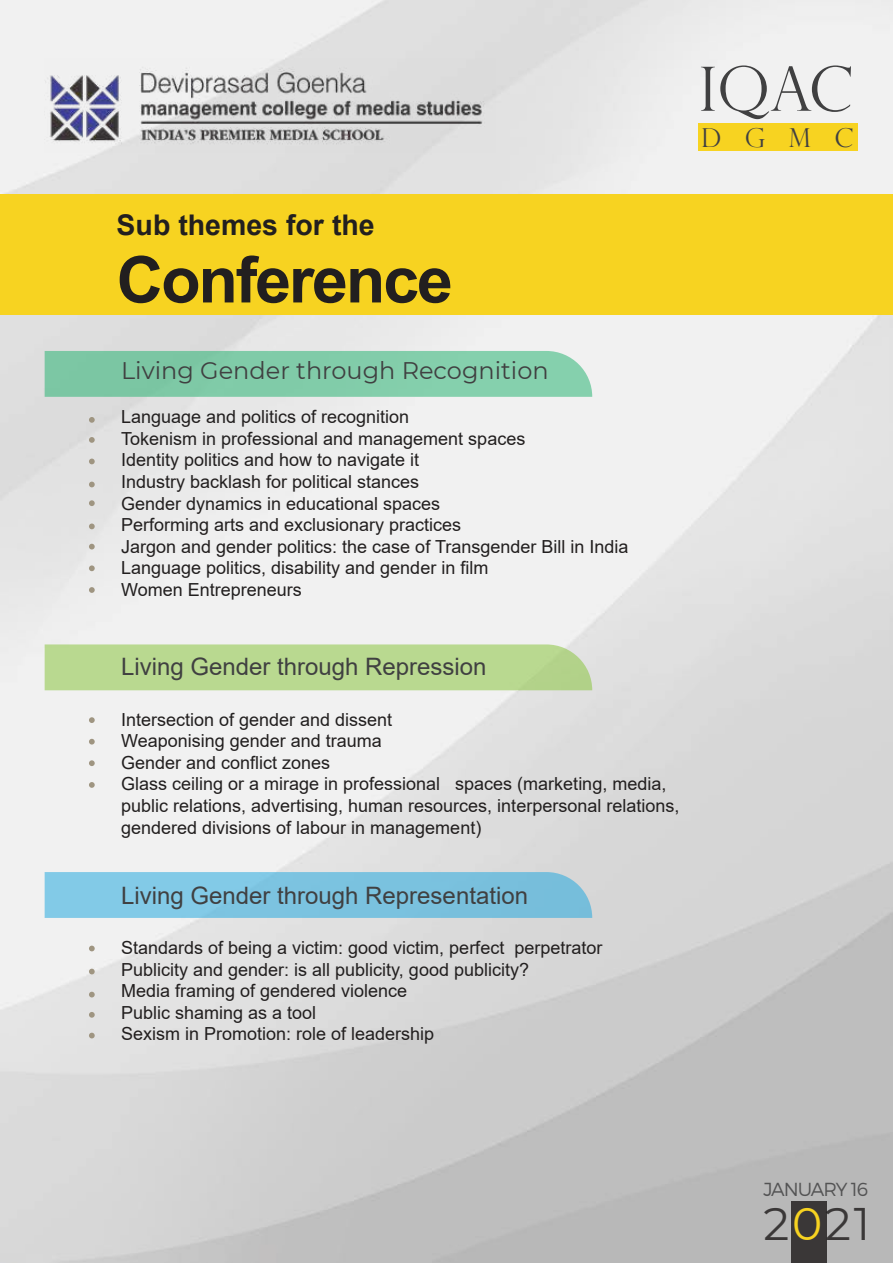
<style>
.page{position:relative;width:893px;height:1263px;background:#fff}
.page>*{position:absolute;margin:0;border:0;box-sizing:border-box;transform-origin:0 0}
.t1{font:700 64.5px "Arial";letter-spacing:-.03em;color:#221f1f}
.t2{font:300 61.2px "Perpetua Titling";color:#404041}
.t3{font:45.6px "Montserrat";color:rgb(34 31 31/.84)}
.t4{font:700 28.5px "Arial";color:#221f1f}
.t5{font:300 26.1px "Perpetua Titling";color:#404041}
.t6{font:24px "Arial";color:#404041}
.t7{font:24px "Montserrat";color:#404041}
.t8{font:300 18.9px "Montserrat";letter-spacing:-.055em;color:rgb(64 64 65/.84)}
.t9{font:18px/21.6px "Arial";color:#221f1f}
.s1{color:#f7d321}
</style>
<div class="page">
<img style="left:0;top:0;width:893px;height:1263px">
<div style="left:699px;top:123px;width:159px;height:28px;background:#f7d321"></div>
<img style="left:45px;top:58px;width:450px;height:94px">
<div style="left:791px;top:1202px;width:35px;height:61px;background:#3a3737"></div>
<div style="left:45px;top:872px;width:547px;height:46px;background:#7cc3e0"></div>
<div style="left:45px;top:644px;width:547px;height:46px;background:#b9d990"></div>
<div style="left:45px;top:351px;width:547px;height:46px;background:#81cca9"></div>
<svg style="left:89px;top:417px;width:6px;height:6px"></svg>
<svg style="left:89px;top:437px;width:6px;height:6px"></svg>
<svg style="left:89px;top:459px;width:6px;height:5px"></svg>
<svg style="left:89px;top:482px;width:6px;height:5px"></svg>
<svg style="left:89px;top:500px;width:6px;height:6px"></svg>
<svg style="left:89px;top:523px;width:6px;height:6px"></svg>
<svg style="left:89px;top:544px;width:6px;height:5px"></svg>
<svg style="left:89px;top:565px;width:6px;height:6px"></svg>
<svg style="left:89px;top:587px;width:6px;height:6px"></svg>
<svg style="left:89px;top:717px;width:6px;height:6px"></svg>
<svg style="left:89px;top:739px;width:6px;height:5px"></svg>
<svg style="left:89px;top:760px;width:6px;height:6px"></svg>
<svg style="left:89px;top:782px;width:6px;height:6px"></svg>
<svg style="left:89px;top:946px;width:6px;height:5px"></svg>
<svg style="left:89px;top:969px;width:6px;height:5px"></svg>
<svg style="left:89px;top:992px;width:6px;height:5px"></svg>
<svg style="left:89px;top:1012px;width:6px;height:6px"></svg>
<svg style="left:89px;top:1033px;width:6px;height:5px"></svg>
<div style="left:0;top:194px;width:893px;height:120px;background:#f7d321"></div>
<h2 class="t2" style="left:699px;top:65px;width:155px">IQAC</h2>
<h3 class="t5" style="left:701px;top:127px;width:154px">DGMC</h3>
<h3 class="t4" style="left:117px;top:214px;width:260px">Sub themes for the</h3>
<h1 class="t1" style="left:117px;top:255px;width:338px">Conference</h1>
<h3 class="t7" style="left:121px;top:361px;width:429px">Living Gender through Recognition</h3>
<p class="t9" style="left:121px;top:407px;width:509px">Language and politics of recognition<br>Tokenism in professional and management spaces<br>Identity politics and how to navigate it<br>Industry backlash for political stances<br>Gender dynamics in educational spaces<br>Performing arts and exclusionary practices<br>Jargon and gender politics: the case of Transgender Bill in India Language politics, disability and gender in film<br>Women Entrepreneurs</p>
<h3 class="t6" style="left:121px;top:656px;width:367px">Living Gender through Repression</h3>
<p class="t9" style="left:121px;top:710px;width:560px">Intersection of gender and dissent<br>Weaponising gender and trauma<br>Gender and conflict zones<br>Glass ceiling or a mirage in professional spaces (marketing, media, public relations, advertising, human resources, interpersonal relations, gendered divisions of labour in management)</p>
<h3 class="t6" style="left:121px;top:885px;width:408px">Living Gender through Representation</h3>
<p class="t9" style="left:121px;top:938px;width:483px">Standards of being a victim: good victim, perfect perpetrator Publicity and gender: is all publicity, good publicity?<br>Media framing of gendered violence<br>Public shaming as a tool<br>Sexism in Promotion: role of leadership</p>
<p class="t8" style="left:763px;top:1179px;width:106px">JANUARY 16</p>
<h3 class="t3" style="left:763px;top:1206px;width:108px">2<span class="s1">0</span>21</h3>
</div>
